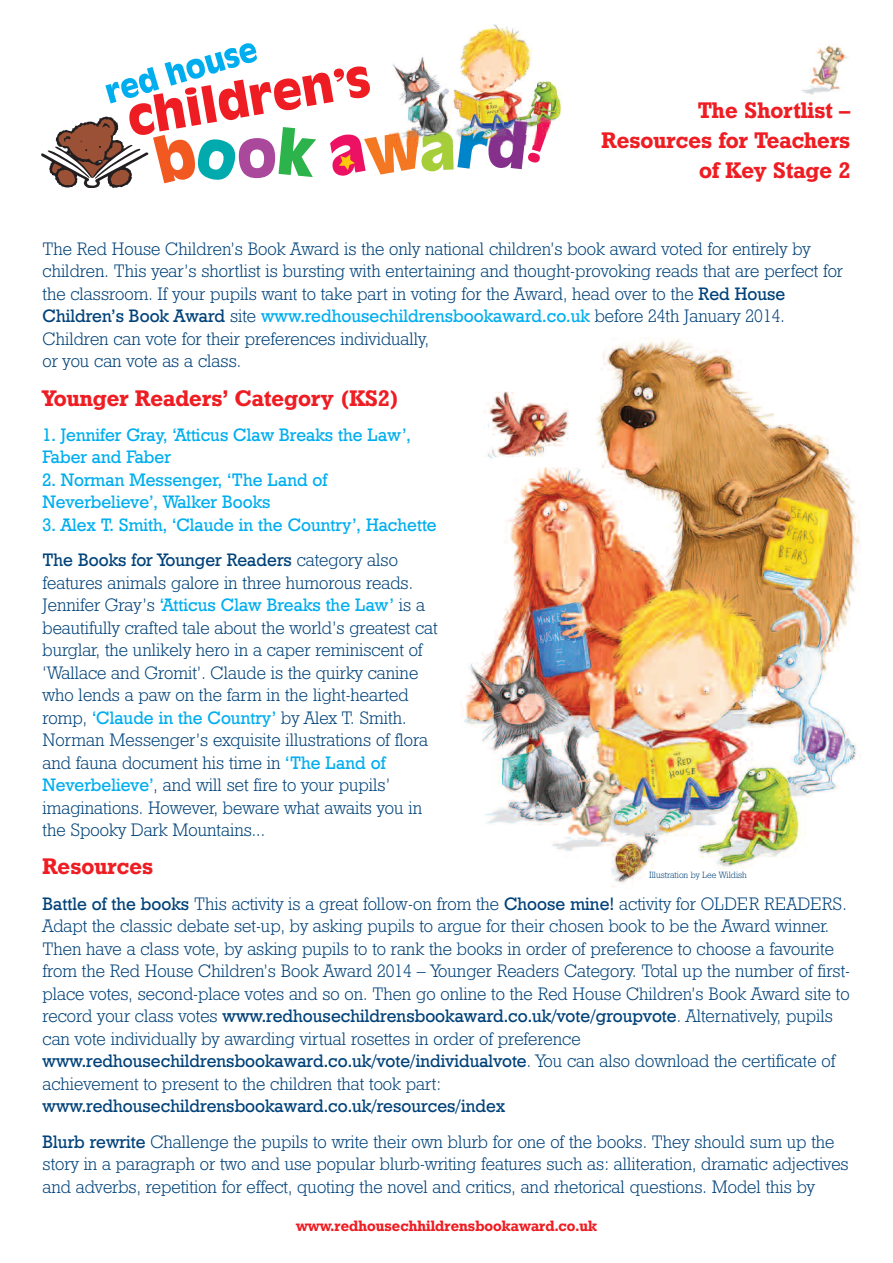
<style>
.page{position:relative;width:893px;height:1263px;background:#fff}
.page>*{position:absolute;margin:0;border:0;box-sizing:border-box;transform-origin:0 0}
.t1{font:22.5px/30px "Geometric Slab 712 BT Bold A";color:#ee1d23;text-align:right}
.t2{font:18px/22.5px "Geometric Slab 712 BT Light A";color:#004279}
.t3{font:18px/22.5px "Geometric Slab 712 BT Medium A";color:#00aeef}
.t4{font:18px "Geometric Slab 712 BT Medium A";color:#004279}
.t5{font:15px "Geometric Slab 712 BT Bold A";color:#ee1d23}
.t6{font:9px "Geometric Slab 712 BT Light A";color:#004279}
.s1{font-family:"Geometric Slab 712 BT Medium A"}
.s2{color:#004279}
.s3{font-family:"Geometric Slab 712 BT Light A";color:#004279}
.s4{font-family:"Geometric Slab 712 BT Medium A";color:#00aeef}
.s5{font-family:"Geometric Slab 712 BT Light A"}
</style>
<div class="page">
<svg style="left:41px;top:43px;width:505px;height:145px"></svg>
<img style="left:439px;top:24px;width:98px;height:121px">
<img style="left:389px;top:50px;width:70px;height:97px">
<img style="left:802px;top:44px;width:46px;height:51px">
<img style="left:505px;top:76px;width:57px;height:59px">
<img style="left:460px;top:338px;width:400px;height:549px">
<p class="t1" style="left:602px;top:97px;width:250px">The Shortlist –<br>Resources for Teachers of Key Stage 2</p>
<p class="t2" style="left:43px;top:239px;width:802px">The Red House Children’s Book Award is the only national children’s book award voted for entirely by children. This year’s shortlist is bursting with entertaining and thought-provoking reads that are perfect for the classroom. If your pupils want to take part in voting for the Award, head over to the <span class="s1">Red House</span></p>
<p class="t3" style="left:43px;top:306px;width:744px"><span class="s2">Children’s Book Award</span> <span class="s3">site</span> www.redhousechildrensbookaward.co.uk <span class="s3">before 24th January 2014.</span></p>
<p class="t2" style="left:43px;top:329px;width:388px">Children can vote for their preferences individually, or you can vote as a class.</p>
<p class="t1" style="left:43px;top:385px;width:358px">Younger Readers’ Category (KS2)</p>
<p class="t3" style="left:43px;top:425px;width:370px">1. Jennifer Gray, ‘Atticus Claw Breaks the Law’,<br>Faber and Faber</p>
<p class="t3" style="left:43px;top:470px;width:286px">2. Norman Messenger, ‘The Land of<br>Neverbelieve’, Walker Books</p>
<p class="t3" style="left:43px;top:508px;width:396px;line-height:35.2px">3. Alex T. Smith, ‘Claude in the Country’, Hachette<br><span class="s2">The Books for Younger Readers</span> <span class="s3">category also</span></p>
<p class="t2" style="left:43px;top:573px;width:372px">features animals galore in three humorous reads.</p>
<p class="t3" style="left:43px;top:595px;width:384px"><span class="s3">Jennifer Gray’s</span> ‘Atticus Claw Breaks the Law’ <span class="s3">is a</span></p>
<p class="t2" style="left:43px;top:618px;width:397px">beautifully crafted tale about the world’s greatest cat burglar, the unlikely hero in a caper reminiscent of ‘Wallace and Gromit’. Claude is the quirky canine who lends a paw on the farm in the light-hearted</p>
<p class="t3" style="left:43px;top:708px;width:365px"><span class="s3">romp,</span> ‘Claude in the Country’ <span class="s3">by Alex T. Smith.</span></p>
<p class="t2" style="left:43px;top:730px;width:387px">Norman Messenger’s exquisite illustrations of flora and fauna document his time in <span class="s4">‘The Land of Neverbelieve’</span>, and will set fire to your pupils’ imaginations. However, beware what awaits you in the Spooky Dark Mountains...</p>
<p class="t1" style="left:43px;top:853px;width:112px">Resources</p>
<p class="t2" style="left:43px;top:894px;width:809px"><span class="s1">Battle of the books</span> This activity is a great follow-on from the <span class="s1">Choose mine!</span> activity for OLDER READERS.<br>Adapt the classic debate set-up, by asking pupils to argue for their chosen book to be the Award winner.<br>Then have a class vote, by asking pupils to to rank the books in order of preference to choose a favourite from the Red House Children’s Book Award 2014 – Younger Readers Category. Total up the number of first&shy;place votes, second-place votes and so on. Then go online to the Red House Children’s Book Award site to</p>
<p class="t4" style="left:42px;top:1010px;width:792px"><span class="s5">record your class votes</span> www.redhousechildrensbookaward.co.uk/vote/groupvote<span class="s5">. Alternatively, pupils</span></p>
<p class="t2" style="left:43px;top:1029px;width:540px">can vote individually by awarding virtual rosettes in order of preference</p>
<p class="t4" style="left:42px;top:1055px;width:794px">www.redhousechildrensbookaward.co.uk/vote/individualvote<span class="s5">. You can also download the certificate of</span></p>
<p class="t2" style="left:42px;top:1074px;width:400px">achievement to present to the children that took part:</p>
<p class="t4" style="left:42px;top:1100px;width:464px">www.redhousechildrensbookaward.co.uk/resources/index</p>
<p class="t2" style="left:42px;top:1131px;width:808px"><span class="s1">Blurb rewrite</span> Challenge the pupils to write their own blurb for one of the books. They should sum up the story in a paragraph or two and use popular blurb-writing features such as: alliteration, dramatic adjectives and adverbs, repetition for effect, quoting the novel and critics, and rhetorical questions. Model this by</p>
<p class="t6" style="left:649px;top:872px;width:99px">Illustration by Lee Wildish</p>
<p class="t5" style="left:296px;top:1220px;width:302px">www.redhousechhildrensbookaward.co.uk</p>
</div>
